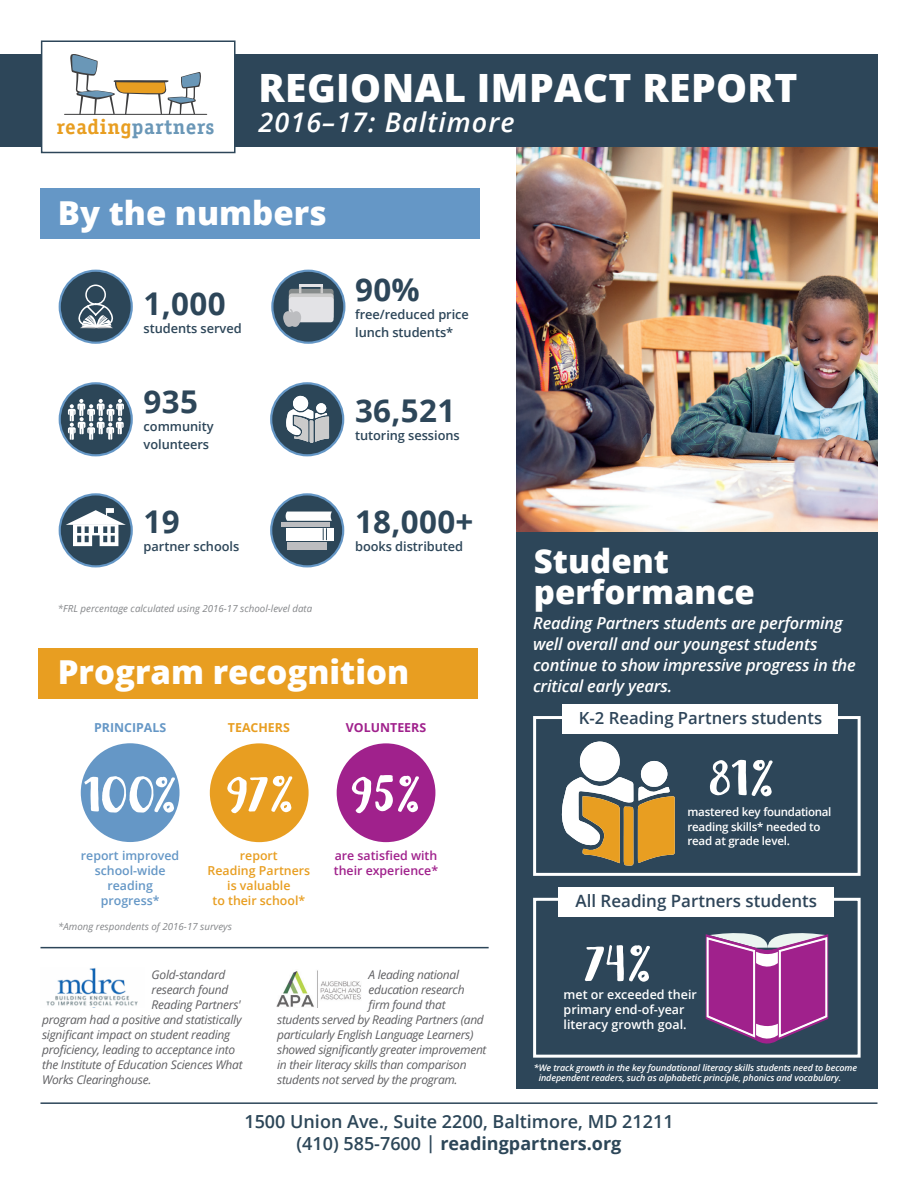
<style>
.page{position:relative;width:918px;height:1188px;background:#fff}
.page>*{position:absolute;margin:0;border:0;box-sizing:border-box;transform-origin:0 0}
.t1{font:60px "Blueshift Stick";letter-spacing:-.015em;color:#fff}
.t2{font:58.8px "Blueshift Stick";color:#fff}
.t3{font:800 39px "Open Sans";letter-spacing:.01em;color:#fff}
.t4{font:800 33px/31.5px "Open Sans";color:#fff}
.t5{font:700 31.35px "Open Sans";letter-spacing:.01em;color:#2d4659}
.t6{font:italic 600 27px "Open Sans";letter-spacing:.04em;color:#fff}
.t7{font:700 21.15px "Officina Serif";letter-spacing:.025em;color:#6a97b7}
.t8{font:600 18px/22.5px "Open Sans";color:#2c4658;text-align:center}
.t9{font:600 16.95px "Open Sans";color:#2e4559}
.t10{font:600 16.65px "Open Sans";color:#2e4559}
.t11{font:italic 600 16.5px/21px "Open Sans";letter-spacing:-.01em;color:#fff}
.t12{font:600 12.9px/18px "Open Sans";letter-spacing:-.005em;color:#2d4659}
.t13{font:600 12.45px/15px "Open Sans";color:#fff}
.t14{font:600 12.3px/15px "Open Sans";color:#e89e21;text-align:center}
.t15{font:600 12.3px/15px "Open Sans";color:#6597c6;text-align:center}
.t16{font:600 12.3px/15px "Open Sans";color:#a0218c}
.t17{font:700 12.3px "Open Sans";color:#a0218c}
.t18{font:700 12.3px "Open Sans";color:#6597c6}
.t19{font:700 12.3px "Open Sans";color:#e89e21}
.t20{font:italic 12px "Open Sans";letter-spacing:-.025em;color:#5f5f62}
.t21{font:600 11.55px/14.9px "Open Sans";letter-spacing:-.02em;color:#fff}
.t22{font:italic 9.75px "Open Sans";color:#848689}
.t23{font:italic 600 9px/9.8px "Open Sans";letter-spacing:-.01em;color:#fff}
.s1{color:#e89e21}
.s2{font-weight:700}
</style>
<div class="page">
<div style="left:39px;top:648px;width:439px;height:51px;background:#e89e21"></div>
<div style="left:40px;top:188px;width:440px;height:51px;background:#6597c6"></div>
<div style="left:516px;top:531px;width:362px;height:558px;background:#2d4659"></div>
<div style="left:533px;top:716px;width:328px;height:160px;border:3px solid #fff"></div>
<div style="left:533px;top:898px;width:328px;height:160px;border:3px solid #fff"></div>
<hr style="left:40px;top:947px;width:449px;height:1px;background:#2d4659">
<hr style="left:40px;top:1102px;width:838px;height:2px;background:#2d4659">
<img style="left:516px;top:147px;width:362px;height:384px">
<div style="left:337px;top:743px;width:98px;height:99px;background:#a0218c;border-radius:50%"></div>
<div style="left:210px;top:743px;width:99px;height:99px;background:#e89e21;border-radius:50%"></div>
<img style="left:46px;top:968px;width:92px;height:38px">
<img style="left:277px;top:970px;width:84px;height:38px">
<div style="left:60px;top:383px;width:72px;height:72px;background:#2c4658;border-radius:50%"></div>
<div style="left:59px;top:382px;width:74px;height:74px;border:2px solid #6597c6;border-radius:50%"></div>
<svg style="left:68px;top:399px;width:56px;height:41px"></svg>
<div style="left:271px;top:383px;width:72px;height:72px;background:#2c4658;border-radius:50%"></div>
<div style="left:270px;top:382px;width:74px;height:74px;border:2px solid #6597c6;border-radius:50%"></div>
<div style="left:60px;top:271px;width:72px;height:72px;background:#2c4658;border-radius:50%"></div>
<div style="left:59px;top:270px;width:74px;height:74px;border:2px solid #6597c6;border-radius:50%"></div>
<div style="left:85px;top:285px;width:21px;height:20px;border:2px solid #fff;border-radius:50%"></div>
<svg style="left:78px;top:303px;width:35px;height:26px"></svg>
<div style="left:563px;top:704px;width:275px;height:30px;background:#fff"></div>
<svg style="left:561px;top:741px;width:114px;height:125px"></svg>
<div style="left:0;top:54px;width:878px;height:93px;background:#2d4659"></div>
<div style="left:41px;top:40px;width:195px;height:113px;background:#fff;border:2px solid #2d4659"></div>
<svg style="left:70px;top:54px;width:131px;height:60px"></svg>
<hr style="left:64px;top:114px;width:143px;height:1px;background:#3e3e3f">
<div style="left:60px;top:494px;width:72px;height:72px;background:#2c4658;border-radius:50%"></div>
<div style="left:59px;top:493px;width:74px;height:74px;border:2px solid #6597c6;border-radius:50%"></div>
<svg style="left:66px;top:509px;width:60px;height:37px"></svg>
<div style="left:272px;top:271px;width:72px;height:72px;background:#2c4658;border-radius:50%"></div>
<div style="left:271px;top:270px;width:74px;height:74px;border:2px solid #6597c6;border-radius:50%"></div>
<div style="left:289px;top:289px;width:45px;height:26px;background:#878c8c;border-radius:3px"></div>
<div style="left:289px;top:293px;width:45px;height:27px;background:#cbcbcb;border-radius:3px"></div>
<div style="left:289px;top:297px;width:45px;height:25px;background:#e3e3e6;border-radius:3px"></div>
<svg style="left:283px;top:309px;width:18px;height:18px"></svg>
<svg style="left:299px;top:284px;width:24px;height:9px"></svg>
<div style="left:81px;top:743px;width:99px;height:99px;background:#6597c6;border-radius:50%"></div>
<div style="left:271px;top:494px;width:72px;height:72px;background:#2c4658;border-radius:50%"></div>
<div style="left:270px;top:493px;width:74px;height:74px;border:2px solid #6597c6;border-radius:50%"></div>
<div style="left:288px;top:542px;width:39px;height:7px;background:#bcbdc0"></div>
<div style="left:286px;top:528px;width:47px;height:13px;background:#fff"></div>
<svg style="left:323px;top:528px;width:4px;height:12px"></svg>
<div style="left:281px;top:522px;width:48px;height:5px;background:#bcbdc0"></div>
<svg style="left:286px;top:512px;width:46px;height:9px"></svg>
<div style="left:293px;top:396px;width:15px;height:15px;background:#fff;border-radius:50%"></div>
<div style="left:316px;top:403px;width:10px;height:10px;background:#fff;border-radius:50%"></div>
<svg style="left:286px;top:409px;width:43px;height:34px"></svg>
<div style="left:559px;top:887px;width:275px;height:30px;background:#fff"></div>
<svg style="left:706px;top:926px;width:122px;height:122px;background:#964d93"></svg>
<p class="t3" style="left:258px;top:58px;width:540px">REGIONAL IMPACT REPORT</p>
<p class="t7" style="left:57px;top:114px;width:159px"><span class="s1">reading</span>partners</p>
<p class="t6" style="left:258px;top:103px;width:258px">2016–17: Baltimore</p>
<p class="t4" style="left:58px;top:196px;width:271px">By the numbers</p>
<p class="t5" style="left:144px;top:282px;width:83px">1,000</p>
<p class="t12" style="left:144px;top:320px;width:100px">students served</p>
<p class="t5" style="left:144px;top:380px;width:56px">935</p>
<p class="t12" style="left:144px;top:417px;width:71px">community volunteers</p>
<p class="t5" style="left:144px;top:500px;width:38px">19</p>
<p class="t12" style="left:144px;top:537px;width:97px">partner schools</p>
<p class="t22" style="left:58px;top:602px;width:256px">*FRL percentage calculated using 2016-17 school-level data</p>
<p class="t5" style="left:355px;top:267px;width:66px">90%</p>
<p class="t12" style="left:355px;top:305px;width:115px">free/reduced price lunch students*</p>
<p class="t5" style="left:355px;top:389px;width:102px">36,521</p>
<p class="t12" style="left:355px;top:426px;width:106px">tutoring sessions</p>
<p class="t5" style="left:355px;top:500px;width:120px">18,000+</p>
<p class="t12" style="left:355px;top:537px;width:110px">books distributed</p>
<p class="t4" style="left:58px;top:654px;width:353px">Program recognition</p>
<p class="t18" style="left:94px;top:719px;width:74px">PRINCIPALS</p>
<p class="t19" style="left:228px;top:719px;width:63px">TEACHERS</p>
<p class="t17" style="left:346px;top:719px;width:82px">VOLUNTEERS</p>
<p class="t2" style="left:83px;top:766px;width:96px">100%</p>
<p class="t1" style="left:226px;top:765px;width:70px">97%</p>
<p class="t1" style="left:351px;top:765px;width:73px">95%</p>
<p class="t15" style="left:81px;top:848px;width:100px">report improved school-wide reading progress*</p>
<p class="t14" style="left:240px;top:848px;width:39px">report</p>
<p class="t14" style="left:208px;top:863px;width:104px">Reading Partners</p>
<p class="t14" style="left:213px;top:878px;width:94px">is valuable<br>to their school*</p>
<p class="t16" style="left:334px;top:848px;width:106px">are satisfied with their experience*</p>
<p class="t22" style="left:58px;top:920px;width:175px">*Among respondents of 2016-17 surveys</p>
<p class="t20" style="left:152px;top:966px;width:75px">Gold-standard</p>
<p class="t20" style="left:152px;top:981px;width:78px">research found</p>
<p class="t20" style="left:152px;top:996px;width:91px">Reading Partners'</p>
<p class="t20" style="left:42px;top:1011px;width:201px">program had a positive and statistically</p>
<p class="t20" style="left:42px;top:1026px;width:190px">significant impact on student reading</p>
<p class="t20" style="left:42px;top:1041px;width:195px">proficiency, leading to acceptance into</p>
<p class="t20" style="left:42px;top:1056px;width:202px">the Institute of Education Sciences What</p>
<p class="t20" style="left:42px;top:1071px;width:111px">Works Clearinghouse.</p>
<p class="t20" style="left:369px;top:966px;width:92px">A leading national</p>
<p class="t20" style="left:369px;top:981px;width:98px">education research</p>
<p class="t20" style="left:369px;top:996px;width:79px">firm found that</p>
<p class="t20" style="left:277px;top:1011px;width:208px">students served by Reading Partners (and</p>
<p class="t20" style="left:277px;top:1026px;width:198px">particularly English Language Learners)</p>
<p class="t20" style="left:277px;top:1041px;width:211px">showed significantly greater improvement</p>
<p class="t20" style="left:277px;top:1056px;width:191px">in their literacy skills than comparison</p>
<p class="t20" style="left:277px;top:1071px;width:182px">students not served by the program.</p>
<p class="t4" style="left:534px;top:543px;width:223px">Student performance</p>
<p class="t11" style="left:533px;top:612px;width:324px">Reading Partners students are performing well overall and our youngest students continue to show impressive progress in the</p>
<p class="t11" style="left:533px;top:675px;width:141px">critical early years.</p>
<p class="t10" style="left:579px;top:706px;width:245px">K-2 Reading Partners students</p>
<p class="t1" style="left:708px;top:749px;width:68px">81%</p>
<p class="t21" style="left:687px;top:804px;width:145px">mastered key foundational reading skills* needed to read at grade level.</p>
<p class="t9" style="left:576px;top:889px;width:243px">All Reading Partners students</p>
<p class="t1" style="left:583px;top:935px;width:71px">74%</p>
<p class="t13" style="left:564px;top:987px;width:135px">met or exceeded their primary end-of-year literacy growth goal.</p>
<p class="t23" style="left:539px;top:1063px;width:320px;text-indent:-5px">*We track growth in the key foundational literacy skills students need to become independent readers, such as alphabetic principle, phonics and vocabulary.</p>
<p class="t8" style="left:244px;top:1110px;width:431px">1500 Union Ave., Suite 2200, Baltimore, MD 21211 (410) 585-7600 | <span class="s2">readingpartners.org</span></p>
</div>
